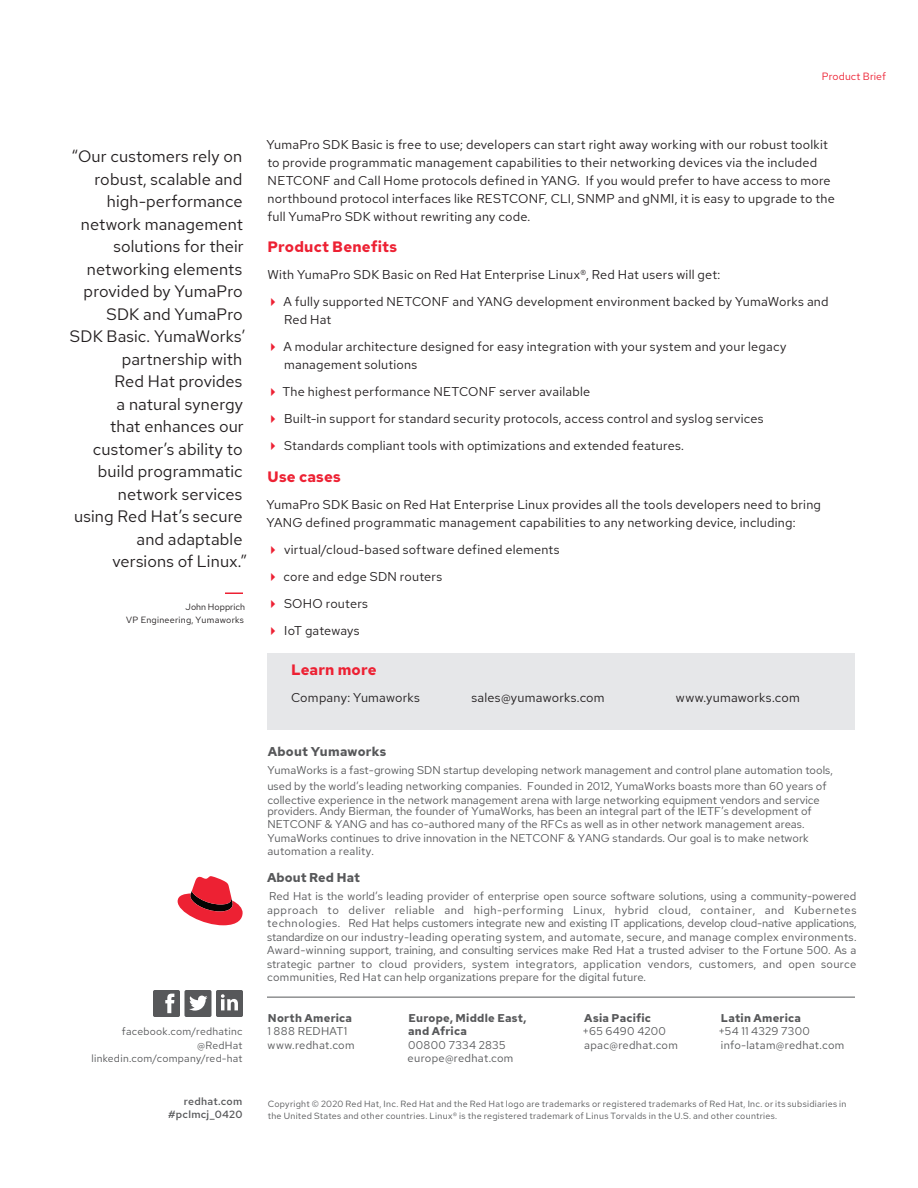
<style>
.page{position:relative;width:918px;height:1188px;background:#fff}
.page>*{position:absolute;margin:0;border:0;box-sizing:border-box;transform-origin:0 0}
.Sidebar_-_Pull_Quote{font:16.5px/22.5px "Red Hat Text";letter-spacing:.005em;color:#231f20;text-align:right}
.Main_-_Subhead_1{font:700 15px "Red Hat Text";letter-spacing:.01em;color:#ed2133}
.Main_-_Body{font:12.75px/18px "Red Hat Text";letter-spacing:.02em;color:#231f20}
.Main_-_About_RH_Body{font:700 12.75px "Red Hat Text";letter-spacing:.01em;color:#57585a}
.Main_-_About_RH_Body-2{font:11.25px/13.5px "Red Hat Text";letter-spacing:.005em;color:#57585a}
.Main_-_About_RH_Body-3{font:11.25px/13.5px "Red Hat Text";letter-spacing:.025em;color:#57585a}
.t1{font:700 11.25px/13.5px "Red Hat Text";letter-spacing:.025em;color:#57585a}
.Main_-_About_RH_Body-4{font:11.25px/13.5px "Red Hat Text";letter-spacing:.03em;color:#57585a}
.t2{font:10.5px/13.5px "Red Hat Text";letter-spacing:.025em;color:#57585a;text-align:right}
.t3{font:500 10.5px/13.5px "Red Hat Text";letter-spacing:.025em;color:#57585a;text-align:right}
.t4{font:10.5px "Red Hat Text";letter-spacing:.01em;color:#ed2133}
.t5{font:9px/11.2px "Red Hat Text";letter-spacing:.03em;color:#57585a}
.Snapshot_-_Pull_Quot{font:9px/13.4px "Red Hat Text";letter-spacing:.03em;color:#231f20;text-align:right}
.s1{font-style:inherit}
</style>
<div class="page">
<svg style="left:153px;top:990px;width:90px;height:27px"></svg>
<hr style="left:267px;top:997px;width:588px;height:1px;background:#57585a">
<svg style="left:178px;top:876px;width:65px;height:49px"></svg>
<div style="left:267px;top:653px;width:587px;height:76px;background:#e6e7e9"></div>
<svg style="left:225px;top:593px;width:18px;height:1px"></svg>
<p class="t4" style="left:822px;top:69px;width:66px">Product <span class="s1">Brief</span></p>
<p class="Sidebar_-_Pull_Quote" style="left:70px;top:145px;width:178px">“Our customers rely on robust, scalable and high-performance network management solutions for their networking elements provided by YumaPro<br>SDK and YumaPro<br>SDK Basic. YumaWorks’ partnership with<br>Red Hat provides<br>a natural synergy<br>that enhances our customer’s ability to build programmatic network services<br>using Red Hat’s secure and adaptable<br>versions of Linux.”</p>
<p class="Snapshot_-_Pull_Quot" style="left:126px;top:600px;width:120px">John Hopprich<br>VP Engineering, Yumaworks</p>
<p class="t2" style="left:91px;top:1024px;width:153px">facebook.com/redhatinc @RedHat linkedin.com/company/red-hat</p>
<p class="t3" style="left:168px;top:1094px;width:76px">redhat.com #pclmcj_0420</p>
<p class="Main_-_Body" style="left:266px;top:135px;width:570px">YumaPro SDK Basic is free to use; developers can start right away working with our robust toolkit to provide programmatic management capabilities to their networking devices via the included NETCONF and Call Home protocols defined in YANG. If you would prefer to have access to more northbound protocol interfaces like RESTCONF, CLI, SNMP and gNMI, it is easy to upgrade to the full YumaPro SDK without rewriting any code.</p>
<p class="Main_-_Subhead_1" style="left:268px;top:237px;width:131px">Product Benefits</p>
<p class="Main_-_Body" style="left:267px;top:265px;width:454px">With YumaPro SDK Basic on Red Hat Enterprise Linux®, Red Hat users will get:</p>
<p class="Main_-_Body" style="left:283px;top:292px;width:547px">A fully supported NETCONF and YANG development environment backed by YumaWorks and<br>Red Hat</p>
<p class="Main_-_Body" style="left:283px;top:337px;width:504px">A modular architecture designed for easy integration with your system and your legacy management solutions</p>
<p class="Main_-_Body" style="left:283px;top:382px;width:309px">The highest performance NETCONF server available</p>
<p class="Main_-_Body" style="left:284px;top:409px;width:481px">Built-in support for standard security protocols, access control and syslog services</p>
<p class="Main_-_Body" style="left:284px;top:436px;width:401px">Standards compliant tools with optimizations and extended features.</p>
<p class="Main_-_Subhead_1" style="left:268px;top:466px;width:75px">Use cases</p>
<p class="Main_-_Body" style="left:266px;top:495px;width:556px">YumaPro SDK Basic on Red Hat Enterprise Linux provides all the tools developers need to bring<br>YANG defined programmatic management capabilities to any networking device, including:</p>
<p class="Main_-_Body" style="left:284px;top:540px;width:277px">virtual/cloud-based software defined elements</p>
<p class="Main_-_Body" style="left:284px;top:567px;width:160px">core and edge SDN routers</p>
<p class="Main_-_Body" style="left:284px;top:594px;width:85px">SOHO routers</p>
<p class="Main_-_Body" style="left:284px;top:621px;width:77px">IoT gateways</p>
<p class="Main_-_Subhead_1" style="left:291px;top:660px;width:87px">Learn more</p>
<p class="Main_-_Body" style="left:291px;top:688px;width:130px">Company: Yumaworks</p>
<p class="Main_-_Body" style="left:472px;top:688px;width:135px">sales@yumaworks.com</p>
<p class="Main_-_Body" style="left:676px;top:688px;width:125px">www.yumaworks.com</p>
<p class="Main_-_About_RH_Body" style="left:268px;top:743px;width:120px">About Yumaworks</p>
<p class="Main_-_About_RH_Body-2" style="left:267px;top:762px;width:567px;line-height:16px">YumaWorks is a fast-growing SDN startup developing network management and control plane automation tools, used by the world’s leading networking companies. Founded in 2012, YumaWorks boasts more than 60 years of</p>
<p class="Main_-_About_RH_Body-2" style="left:267px;top:794px;width:554px;line-height:10.9px">collective experience in the network management arena with large networking equipment vendors and service providers. Andy Bierman, the founder of YumaWorks, has been an integral part of the IETF’s development of</p>
<p class="Main_-_About_RH_Body-2" style="left:267px;top:817px;width:543px">NETCONF &amp; YANG and has co-authored many of the RFCs as well as in other network management areas.<br>YumaWorks continues to drive innovation in the NETCONF &amp; YANG standards. Our goal is to make network automation a reality.</p>
<p class="Main_-_About_RH_Body" style="left:267px;top:869px;width:94px">About Red Hat</p>
<p class="Main_-_About_RH_Body-2" style="left:267px;top:889px;width:591px;text-align:justify">Red Hat is the world’s leading provider of enterprise open source software solutions, using a community-powered approach to deliver reliable and high-performing Linux, hybrid cloud, container, and Kubernetes technologies. Red Hat helps customers integrate new and existing IT applications, develop cloud-native applications, standardize on our industry-leading operating system, and automate, secure, and manage complex environments.<br>Award-winning support, training, and consulting services make Red Hat a trusted adviser to the Fortune 500. As a strategic partner to cloud providers, system integrators, application vendors, customers, and open source communities, Red Hat can help organizations prepare for the digital future.</p>
<p class="t1" style="left:268px;top:1011px;width:86px">North America</p>
<p class="Main_-_About_RH_Body-4" style="left:268px;top:1024px;width:89px">1 888 REDHAT1 www.redhat.com</p>
<p class="t1" style="left:408px;top:1011px;width:120px">Europe, Middle East, and Africa</p>
<p class="Main_-_About_RH_Body-3" style="left:408px;top:1038px;width:107px">00800 7334 2835 europe@redhat.com</p>
<p class="t1" style="left:584px;top:1011px;width:68px">Asia Pacific</p>
<p class="Main_-_About_RH_Body-3" style="left:583px;top:1024px;width:97px">+65 6490 4200 apac@redhat.com</p>
<p class="t1" style="left:721px;top:1011px;width:82px">Latin America</p>
<p class="Main_-_About_RH_Body-3" style="left:719px;top:1024px;width:127px">+54 11 4329 7300 info-latam@redhat.com</p>
<p class="t5" style="left:268px;top:1099px;width:580px">Copyright © 2020 Red Hat, Inc. Red Hat and the Red Hat logo are trademarks or registered trademarks of Red Hat, Inc. or its subsidiaries in the United States and other countries. Linux® is the registered trademark of Linus Torvalds in the U.S. and other countries.</p>
</div>
